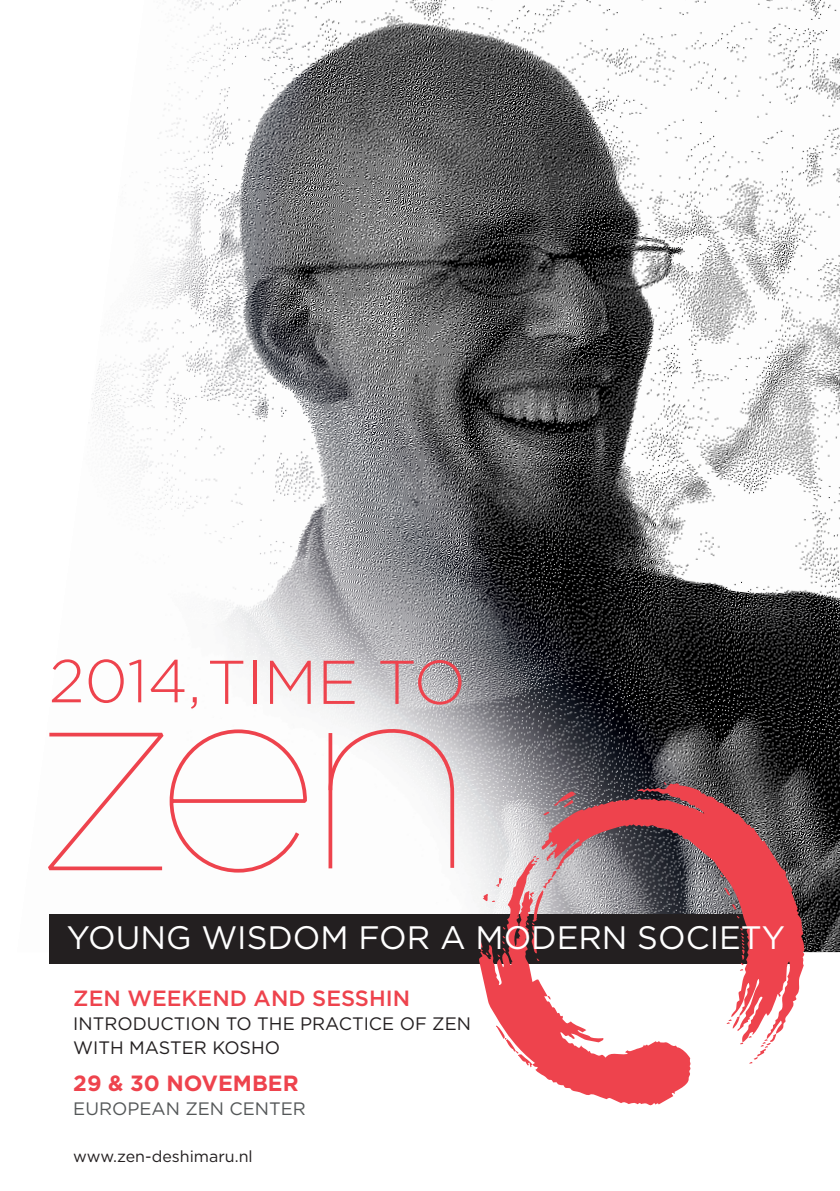
<style>
.page{position:relative;width:840px;height:1191px;background:#fff}
.page>*{position:absolute;margin:0;border:0;box-sizing:border-box;transform-origin:0 0}
.t1{font:300 61.6px "Gotham";color:#ee434d}
.t2{font:32.4px "Gotham";color:#fff}
.t3{font:500 22px "Gotham";color:#ee434d}
.t4{font:700 22px "Gotham";color:#ee434d}
.t5{font:18px/24px "Gotham";color:#231f20}
.t6{font:18px "Gotham";color:#545758}
.t7{font:16px "Gotham";color:#231f20}
.s1{font-size:60.4px}
</style>
<div class="page">
<img style="left:88px;top:0;width:751px;height:952px">
<div style="left:49px;top:914px;width:741px;height:49px;background:#231f20"></div>
<svg style="left:540px;top:782px;width:264px;height:256px"></svg>
<svg style="left:478px;top:858px;width:213px;height:248px"></svg>
<svg style="left:532px;top:855px;width:7px;height:7px"></svg>
<svg style="left:496px;top:877px;width:7px;height:10px"></svg>
<svg style="left:482px;top:894px;width:13px;height:8px"></svg>
<svg style="left:543px;top:782px;width:133px;height:47px;background:#a14f57"></svg>
<svg style="left:478px;top:940px;width:10px;height:15px"></svg>
<svg style="left:497px;top:936px;width:10px;height:21px"></svg>
<svg style="left:502px;top:967px;width:5px;height:14px"></svg>
<svg style="left:526px;top:868px;width:33px;height:93px"></svg>
<svg style="left:724px;top:886px;width:5px;height:10px"></svg>
<svg style="left:547px;top:994px;width:5px;height:10px"></svg>
<svg style="left:731px;top:903px;width:5px;height:7px"></svg>
<svg style="left:556px;top:1013px;width:3px;height:8px"></svg>
<svg style="left:495px;top:1021px;width:44px;height:46px"></svg>
<svg style="left:739px;top:928px;width:6px;height:43px"></svg>
<svg style="left:758px;top:968px;width:3px;height:8px"></svg>
<svg style="left:726px;top:1016px;width:49px;height:47px"></svg>
<svg style="left:48px;top:727px;width:260px;height:147px"></svg>
<svg style="left:326px;top:708px;width:130px;height:256px"></svg>
<h1 class="t1" style="left:49px;top:643px;width:418px"><span class="s1">2014,</span>TIME TO</h1>
<h2 class="t2" style="left:67px;top:917px;width:719px">YOUNG WISDOM FOR A MODERN SOCIETY</h2>
<p class="t3" style="left:73px;top:984px;width:338px">ZEN WEEKEND AND SESSHIN</p>
<p class="t5" style="left:73px;top:1011px;width:399px">INTRODUCTION TO THE PRACTICE OF ZEN<br>WITH MASTER KOSHO</p>
<p class="t4" style="left:73px;top:1068px;width:227px">29 &amp; 30 NOVEMBER</p>
<p class="t6" style="left:73px;top:1097px;width:234px">EUROPEAN ZEN CENTER</p>
<p class="t7" style="left:73px;top:1146px;width:181px">www.zen-deshimaru.nl</p>
</div>
